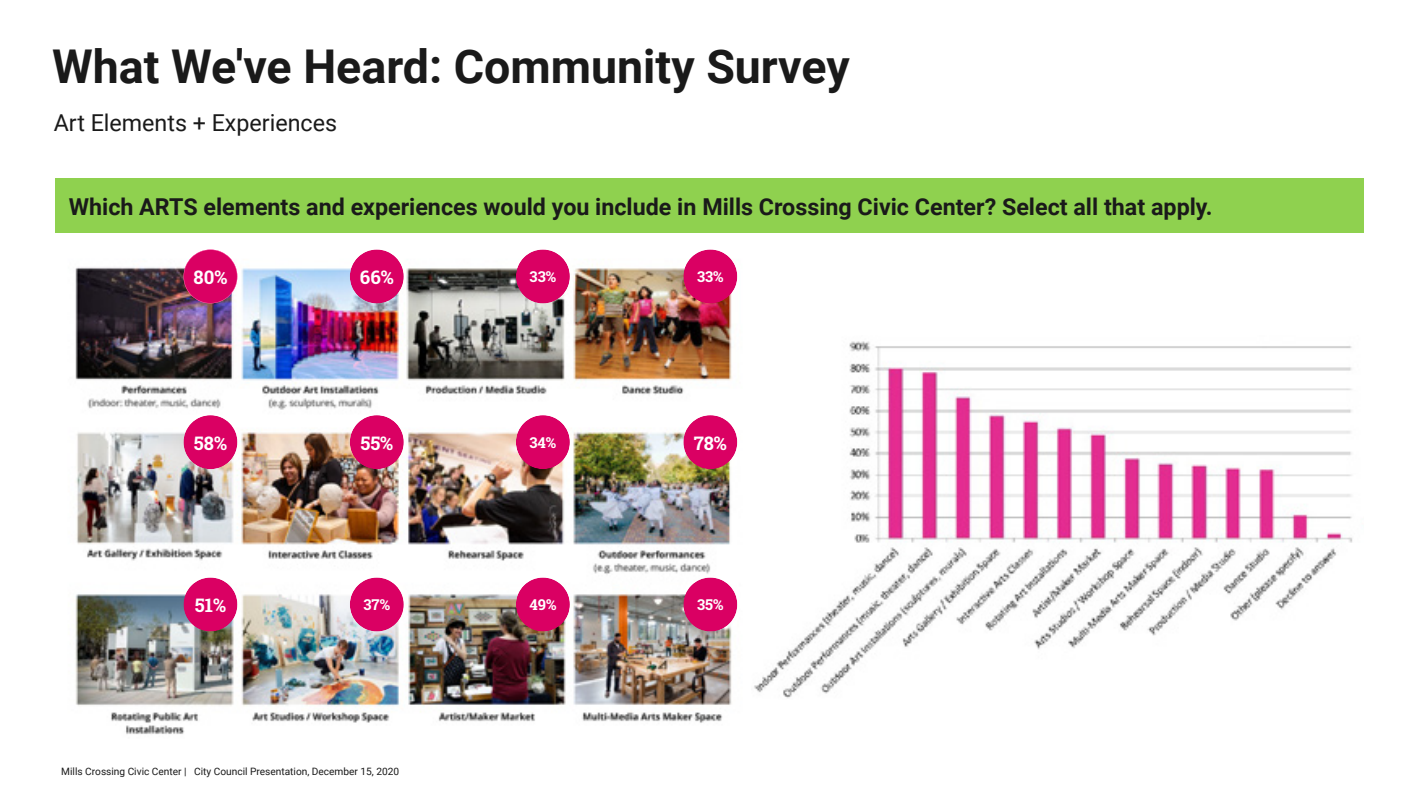
<style>
.page{position:relative;width:1420px;height:797px;background:#fff}
.page>*{position:absolute;margin:0;border:0;box-sizing:border-box;transform-origin:0 0}
.t1{font:700 46.57px "Roboto";color:#1a1a1a}
.t2{font:700 23.18px "Roboto";color:#1a1a1a}
.t3{font:23.18px "Roboto";color:#1a1a1a}
.t4{font:700 18.68px "Roboto Slab";color:#fff}
.t5{font:700 14.85px "Roboto Slab";color:#fff}
.t6{font:10.12px "Roboto";color:#1a1a1a}
</style>
<div class="page">
<div style="left:56px;top:178px;width:1307px;height:55px;background:#8fd14f"></div>
<img style="left:75px;top:267px;width:663px;height:467px">
<img style="left:754px;top:341px;width:599px;height:357px">
<svg style="left:183px;top:249px;width:54px;height:54px;background:#d62b7a"></svg>
<svg style="left:350px;top:249px;width:54px;height:54px;background:#dd3583"></svg>
<svg style="left:516px;top:249px;width:54px;height:54px;background:#dc337f"></svg>
<svg style="left:683px;top:249px;width:54px;height:54px;background:#dc2e78"></svg>
<svg style="left:183px;top:415px;width:54px;height:54px;background:#de3480"></svg>
<svg style="left:350px;top:415px;width:54px;height:54px;background:#db307c"></svg>
<svg style="left:516px;top:415px;width:54px;height:54px;background:#de337e"></svg>
<svg style="left:683px;top:415px;width:54px;height:54px;background:#dc337a"></svg>
<svg style="left:183px;top:577px;width:54px;height:54px;background:#d9317e"></svg>
<svg style="left:350px;top:577px;width:54px;height:54px;background:#df3784"></svg>
<svg style="left:516px;top:577px;width:54px;height:54px;background:#d82d78"></svg>
<svg style="left:683px;top:577px;width:54px;height:54px;background:#db327f"></svg>
<p class="t1" style="left:52px;top:34px;width:799px">What We've Heard: Community Survey</p>
<p class="t3" style="left:54px;top:106px;width:285px">Art Elements + Experiences</p>
<p class="t2" style="left:69px;top:190px;width:1145px">Which ARTS elements and experiences would you include in Mills Crossing Civic Center? Select all that apply.</p>
<p class="t4" style="left:194px;top:264px;width:35px">80%</p>
<p class="t4" style="left:360px;top:264px;width:35px">66%</p>
<p class="t5" style="left:530px;top:267px;width:28px">33%</p>
<p class="t5" style="left:697px;top:267px;width:28px">33%</p>
<p class="t4" style="left:194px;top:430px;width:35px">58%</p>
<p class="t4" style="left:360px;top:430px;width:34px">55%</p>
<p class="t5" style="left:529px;top:432px;width:28px">34%</p>
<p class="t4" style="left:694px;top:430px;width:35px">78%</p>
<p class="t4" style="left:195px;top:592px;width:33px">51%</p>
<p class="t5" style="left:363px;top:595px;width:28px">37%</p>
<p class="t5" style="left:529px;top:595px;width:29px">49%</p>
<p class="t5" style="left:697px;top:595px;width:28px">35%</p>
<p class="t6" style="left:61px;top:763px;width:339px">Mills Crossing Civic Center | City Council Presentation, December 15, 2020</p>
</div>
